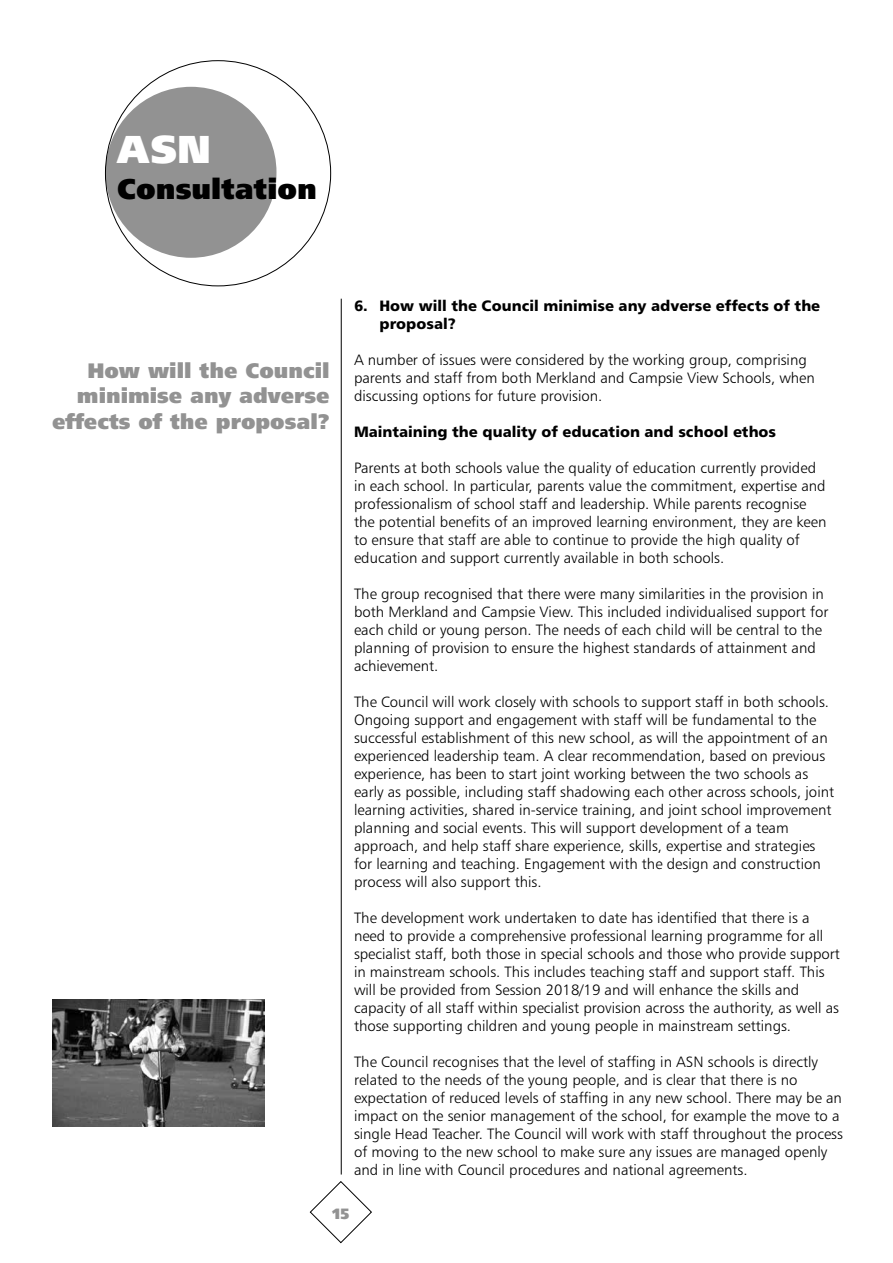
<style>
.page{position:relative;width:893px;height:1263px;background:#fff}
.page>*{position:absolute;margin:0;border:0;box-sizing:border-box;transform-origin:0 0}
.t1{font:39px "Humanist 777 BT Extra Black B";color:#fff}
.t2{font:28.5px "Humanist 777 BT Extra Black B";color:#000}
.t3{font:21px/25.2px "Humanist 777 BT Extra Black B";color:#929292;text-align:right}
.t4{font:15px/18px "Humanist 777 BT Light B";color:#000}
.t5{font:15px/18px "Humanist 777 BT Black B";color:#000}
.t6{font:15px "Humanist 777 BT Extra Black B";color:#929292}
</style>
<div class="page">
<div style="left:105px;top:87px;width:171px;height:171px;background:#929292;border-radius:50%"></div>
<hr style="left:341px;top:299px;width:1px;height:875px;background:#000">
<svg style="left:310px;top:1181px;width:62px;height:62px"></svg>
<img style="left:52px;top:999px;width:213px;height:128px">
<h1 class="t1" style="left:117px;top:125px;width:95px">ASN</h1>
<h2 class="t2" style="left:117px;top:171px;width:201px">Consultation</h2>
<h3 class="t3" style="left:52px;top:358px;width:279px">How will the Council minimise any adverse effects of the proposal?</h3>
<p class="t5" style="left:379px;top:296px;width:442px;text-indent:-26px">6. How will the Council minimise any adverse effects of the proposal?</p>
<p class="t4" style="left:354px;top:350px;width:462px">A number of issues were considered by the working group, comprising parents and staff from both Merkland and Campsie View Schools, when discussing options for future provision.</p>
<p class="t5" style="left:354px;top:422px;width:424px">Maintaining the quality of education and school ethos</p>
<p class="t4" style="left:354px;top:458px;width:474px">Parents at both schools value the quality of education currently provided in each school. In particular, parents value the commitment, expertise and professionalism of school staff and leadership. While parents recognise the potential benefits of an improved learning environment, they are keen to ensure that staff are able to continue to provide the high quality of education and support currently available in both schools.</p>
<p class="t4" style="left:354px;top:584px;width:476px">The group recognised that there were many similarities in the provision in both Merkland and Campsie View. This included individualised support for each child or young person. The needs of each child will be central to the planning of provision to ensure the highest standards of attainment and achievement.</p>
<p class="t4" style="left:354px;top:692px;width:482px">The Council will work closely with schools to support staff in both schools.<br>Ongoing support and engagement with staff will be fundamental to the successful establishment of this new school, as will the appointment of an experienced leadership team. A clear recommendation, based on previous experience, has been to start joint working between the two schools as early as possible, including staff shadowing each other across schools, joint learning activities, shared in-service training, and joint school improvement planning and social events. This will support development of a team approach, and help staff share experience, skills, expertise and strategies for learning and teaching. Engagement with the design and construction process will also support this.</p>
<p class="t4" style="left:354px;top:908px;width:487px">The development work undertaken to date has identified that there is a need to provide a comprehensive professional learning programme for all specialist staff, both those in special schools and those who provide support in mainstream schools. This includes teaching staff and support staff. This will be provided from Session 2018/19 and will enhance the skills and capacity of all staff within specialist provision across the authority, as well as those supporting children and young people in mainstream settings.</p>
<p class="t4" style="left:354px;top:1052px;width:490px">The Council recognises that the level of staffing in ASN schools is directly related to the needs of the young people, and is clear that there is no expectation of reduced levels of staffing in any new school. There may be an impact on the senior management of the school, for example the move to a single Head Teacher. The Council will work with staff throughout the process of moving to the new school to make sure any issues are managed openly and in line with Council procedures and national agreements.</p>
<p class="t6" style="left:332px;top:1204px;width:19px">15</p>
</div>
